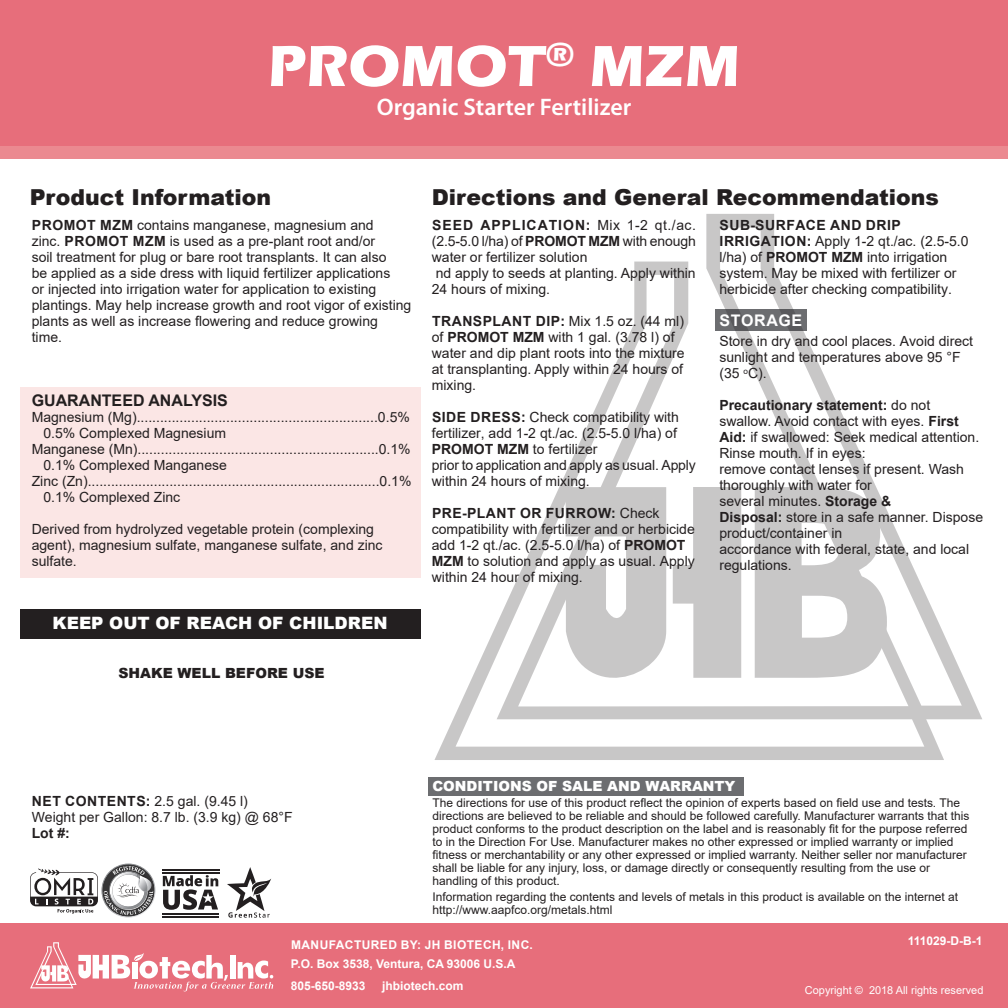
<style>
.page{position:relative;width:1008px;height:1008px;background:#fff}
.page>*{position:absolute;margin:0;border:0;box-sizing:border-box;transform-origin:0 0}
.t1{font:700 60px "Eras ITC";color:#fff}
.t2{font:600 24px "Myriad Pro";color:#fff}
.t3{font:900 22px "Arial";color:#231f20}
.t4{font:900 17px "Arial";color:#fff}
.t5{font:700 16px "Arial";color:#231f20}
.t6{font:700 16px "Arial";letter-spacing:.035em;color:#fff}
.Body_Text{font:14px/16px "Arial";color:#231f20}
.Body_Text-2{font:700 14px "Arial";color:#231f20}
.t7{font:900 14px "Arial";color:#fff}
.t8{font:900 14px "Arial";color:#231f20}
.Body_Text-3{font:700 14px "Arial";letter-spacing:.035em;color:#231f20}
.Body_Text-4{font:12px/13px "Arial";color:#231f20}
.Body_Text-5{font:700 12px "Arial";color:#fff}
.Body_Text-6{font:700 12px "Arial";letter-spacing:.035em;color:#fff}
.t9{font:11px "Arial";color:#fff}
.s1{font-weight:700}
.s2{font-weight:400}
</style>
<div class="page">
<div style="left:20px;top:387px;width:400px;height:190px;background:#fbe6e5"></div>
<div style="left:20px;top:609px;width:400px;height:29px;background:#231f20"></div>
<svg style="left:434px;top:214px;width:548px;height:546px"></svg>
<svg style="left:755px;top:487px;width:132px;height:191px"></svg>
<svg style="left:566px;top:487px;width:100px;height:218px"></svg>
<svg style="left:673px;top:487px;width:68px;height:191px"></svg>
<div style="left:0;top:0;width:1008px;height:152px;background:#e76e7b"></div>
<div style="left:0;top:147px;width:1008px;height:12px;background:#eb8990"></div>
<div style="left:0;top:923px;width:1008px;height:85px;background:#e76e7b"></div>
<svg style="left:30px;top:942px;width:243px;height:49px"></svg>
<div style="left:428px;top:777px;width:315px;height:19px;background:#6c6d70"></div>
<hr style="left:162px;top:870px;width:57px;height:1px;background:#231f20">
<hr style="left:162px;top:872px;width:57px;height:2px;background:#231f20">
<hr style="left:163px;top:913px;width:56px;height:1px;background:#231f20">
<hr style="left:163px;top:916px;width:56px;height:1px;background:#231f20">
<svg style="left:227px;top:867px;width:44px;height:51px"></svg>
<svg style="left:30px;top:864px;width:188px;height:54px"></svg>
<p class="t1" style="left:268px;top:32px;width:474px">PROMOT<sup>®</sup> MZM</p>
<p class="t2" style="left:377px;top:92px;width:256px">Organic Starter Fertilizer</p>
<p class="t3" style="left:30px;top:181px;width:243px">Product Information</p>
<p class="t3" style="left:432px;top:181px;width:509px">Directions and General Recommendations</p>
<p class="Body_Text" style="left:32px;top:217px;width:381px"><span class="s1">PROMOT MZM</span> contains manganese, magnesium and<br>zinc. <span class="s1">PROMOT MZM</span> is used as a pre-plant root and/or<br>soil treatment for plug or bare root transplants. It can also<br>be applied as a side dress with liquid fertilizer applications<br>or injected into irrigation water for application to existing plantings. May help increase growth and root vigor of existing plants as well as increase flowering and reduce growing time.</p>
<p class="t5" style="left:32px;top:389px;width:198px">GUARANTEED ANALYSIS</p>
<p class="Body_Text" style="left:32px;top:409px;width:380px">Magnesium (Mg)..............................................................0.5%</p>
<p class="Body_Text" style="left:43px;top:425px;width:184px">0.5% Complexed Magnesium</p>
<p class="Body_Text" style="left:32px;top:441px;width:381px">Manganese (Mn)..............................................................0.1%</p>
<p class="Body_Text" style="left:43px;top:457px;width:185px">0.1% Complexed Manganese</p>
<p class="Body_Text" style="left:32px;top:473px;width:381px">Zinc (Zn)...........................................................................0.1%</p>
<p class="Body_Text" style="left:43px;top:489px;width:138px">0.1% Complexed Zinc</p>
<p class="Body_Text" style="left:32px;top:521px;width:352px">Derived from hydrolyzed vegetable protein (complexing agent), magnesium sulfate, manganese sulfate, and zinc sulfate.</p>
<p class="t4" style="left:53px;top:610px;width:336px">KEEP OUT OF REACH OF CHILDREN</p>
<p class="t8" style="left:118px;top:663px;width:208px">SHAKE WELL BEFORE USE</p>
<p class="Body_Text" style="left:432px;top:217px;width:266px;text-align:justify"><span class="s1">SEED APPLICATION:</span> Mix 1-2 qt./ac. (2.5-5.0 l/ha) of <span class="s1">PROMOT MZM</span> with enough water or fertilizer solution</p>
<p class="Body_Text" style="left:432px;top:265px;width:265px">nd apply to seeds at planting. Apply within<br>24 hours of mixing.</p>
<p class="Body_Text" style="left:432px;top:313px;width:254px"><span class="s1">TRANSPLANT DIP:</span> Mix 1.5 oz. (44 ml) of <span class="s1">PROMOT MZM</span> with 1 gal. (3.78 l) of water and dip plant roots into the mixture at transplanting. Apply within 24 hours of mixing.</p>
<p class="Body_Text" style="left:432px;top:409px;width:249px"><span class="s1">SIDE DRESS:</span> Check compatibility with fertilizer, add 1-2 qt./ac. (2.5-5.0 l/ha) of<br><span class="s1">PROMOT MZM</span> to fertilizer</p>
<p class="Body_Text" style="left:432px;top:457px;width:266px">prior to application and apply as usual. Apply within 24 hours of mixing.</p>
<p class="Body_Text" style="left:432px;top:505px;width:265px"><span class="s1">PRE-PLANT OR FURROW:</span> Check compatibility with fertilizer and or herbicide add 1-2 qt./ac. (2.5-5.0 l/ha) of <span class="s1">PROMOT MZM</span> to solution and apply as usual. Apply within 24 hour of mixing.</p>
<p class="Body_Text-3" style="left:720px;top:215px;width:183px">SUB-SURFACE AND DRIP</p>
<p class="Body_Text" style="left:719px;top:233px;width:251px"><span class="s1">IRRIGATION:</span> Apply 1-2 qt./ac. (2.5-5.0 l/ha) of <span class="s1">PROMOT MZM</span> into irrigation system. May be mixed with fertilizer or herbicide after checking compatibility.</p>
<p class="t6" style="left:720px;top:309px;width:84px">STORAGE</p>
<p class="Body_Text" style="left:719px;top:333px;width:255px">Store in dry and cool places. Avoid direct sunlight and temperatures above 95 °F (35 <sup>o</sup>C).</p>
<p class="Body_Text-2" style="left:719px;top:395px;width:212px">Precautionary statement: <span class="s2">do not</span></p>
<p class="Body_Text" style="left:719px;top:413px;width:261px">swallow. Avoid contact with eyes. <span class="s1">First<br>Aid:</span> if swallowed: Seek medical attention.<br>Rinse mouth. If in eyes:</p>
<p class="Body_Text" style="left:719px;top:461px;width:246px">remove contact lenses if present. Wash thoroughly with water for</p>
<p class="Body_Text" style="left:719px;top:493px;width:173px">several minutes. <span class="s1">Storage &amp;</span></p>
<p class="Body_Text" style="left:719px;top:509px;width:265px"><span class="s1">Disposal:</span> store in a safe manner. Dispose product/container in</p>
<p class="Body_Text" style="left:719px;top:541px;width:251px">accordance with federal, state, and local regulations.</p>
<p class="Body_Text" style="left:32px;top:793px;width:217px"><span class="s1">NET CONTENTS:</span> 2.5 gal. (9.45 l)</p>
<p class="Body_Text" style="left:32px;top:809px;width:263px">Weight per Gallon: 8.7 lb. (3.9 kg) @ 68°F</p>
<p class="Body_Text-2" style="left:32px;top:823px;width:40px">Lot #:</p>
<p class="t7" style="left:432px;top:776px;width:305px">CONDITIONS OF SALE AND WARRANTY</p>
<p class="Body_Text-4" style="left:432px;top:796px;width:538px">The directions for use of this product reflect the opinion of experts based on field use and tests. The directions are believed to be reliable and should be followed carefully. Manufacturer warrants that this product conforms to the product description on the label and is reasonably fit for the purpose referred to in the Direction For Use. Manufacturer makes no other expressed or implied warranty or implied fitness or merchantability or any other expressed or implied warranty. Neither seller nor manufacturer shall be liable for any injury, loss, or damage directly or consequently resulting from the use or handling of this product.</p>
<p class="Body_Text-4" style="left:432px;top:890px;width:527px">Information regarding the contents and levels of metals in this product is available on the internet at http://www.aapfco.org/metals.html</p>
<p class="Body_Text-6" style="left:291px;top:936px;width:243px">MANUFACTURED BY: JH BIOTECH, INC.</p>
<p class="Body_Text-5" style="left:291px;top:955px;width:226px">P.O. Box 3538, Ventura, CA 93006 U.S.A</p>
<p class="Body_Text-5" style="left:291px;top:977px;width:76px">805-650-8933</p>
<p class="Body_Text-5" style="left:382px;top:977px;width:83px">jhbiotech.com</p>
<p class="Body_Text-5" style="left:908px;top:932px;width:76px">111029-D-B-1</p>
<p class="t9" style="left:805px;top:982px;width:180px">Copyright © 2018 All rights reserved</p>
</div>
